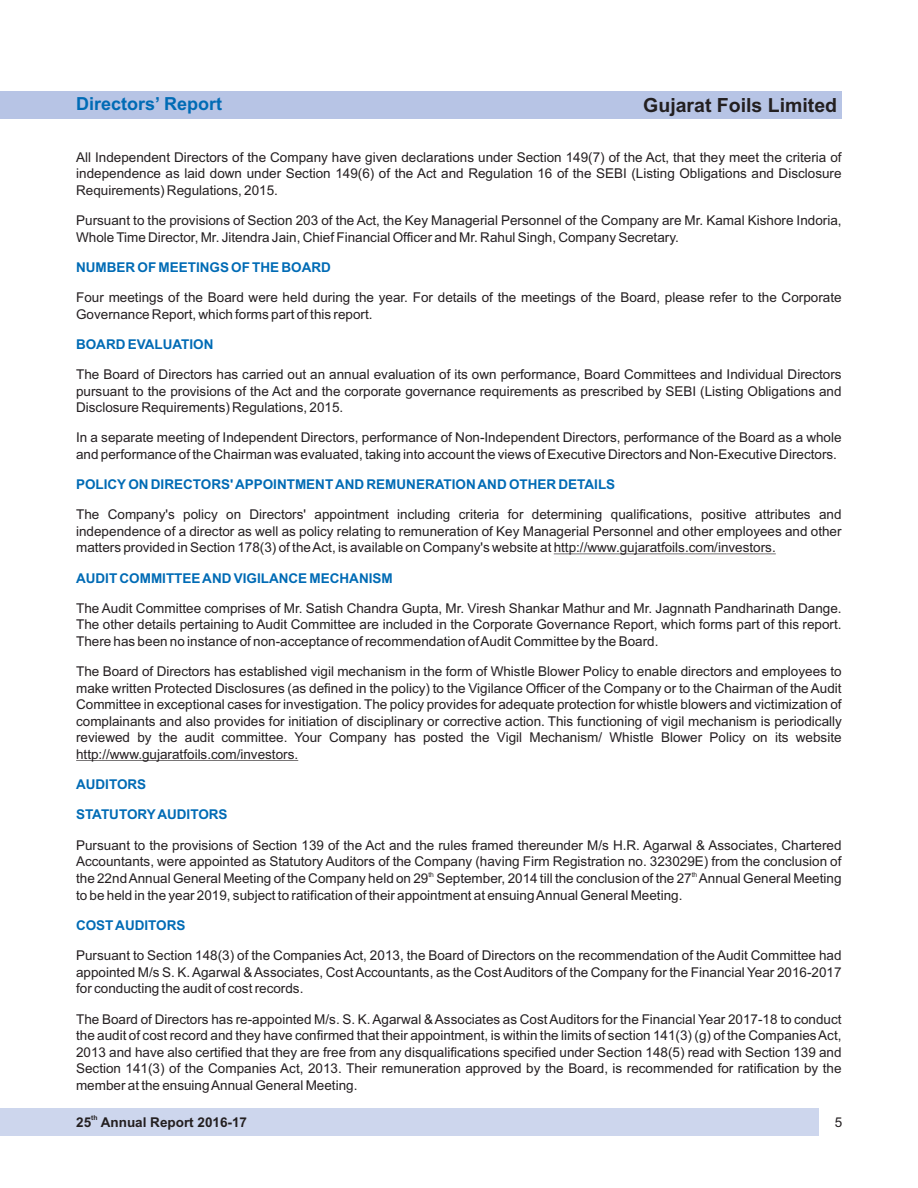
<style>
.page{position:relative;width:918px;height:1188px;background:#fff}
.page>*{position:absolute;margin:0;border:0;box-sizing:border-box;transform-origin:0 0}
.t1{font:700 19.5px "Arial";color:#231f20}
.t2{font:700 18px "Arial";color:#006bb5}
.t3{font:13.5px/16.6px "Arial";color:#241f21;text-align:justify}
.t4{font:700 13.5px "Arial";color:#006bb5}
.t5{font:700 13.5px "Arial";color:#231f20}
.t6{font:13.5px "Arial";color:#231f20}
.t7{font:6.75px "Arial";color:#241f21}
.t8{font:700 6.75px "Arial";color:#231f20}
</style>
<div class="page">
<div style="left:0;top:91px;width:842px;height:28px;background:#b7c4e5"></div>
<hr style="left:554px;top:554px;width:222px;height:1px;background:#241f21">
<hr style="left:76px;top:760px;width:222px;height:1px;background:#241f21">
<div style="left:0;top:1109px;width:819px;height:27px;background:#cdd6ed"></div>
<h2 class="t2" style="left:76px;top:97px;width:148px">Directors’ Report</h2>
<h1 class="t1" style="left:643px;top:98px;width:195px">Gujarat Foils Limited</h1>
<p class="t3" style="left:76px;top:150px;width:767px">All Independent Directors of the Company have given declarations under Section 149(7) of the Act, that they meet the criteria of independence as laid down under Section 149(6) of the Act and Regulation 16 of the SEBI (Listing Obligations and Disclosure Requirements) Regulations, 2015.</p>
<p class="t3" style="left:76px;top:213px;width:767px">Pursuant to the provisions of Section 203 of the Act, the Key Managerial Personnel of the Company are Mr. Kamal Kishore Indoria,<br>Whole Time Director, Mr. Jitendra Jain, Chief Financial Officer and Mr. Rahul Singh, Company Secretary.</p>
<p class="t4" style="left:76px;top:262px;width:256px">NUMBER OF MEETINGS OF THE BOARD</p>
<p class="t3" style="left:76px;top:290px;width:767px">Four meetings of the Board were held during the year. For details of the meetings of the Board, please refer to the Corporate<br>Governance Report, which forms part of this report.</p>
<p class="t4" style="left:76px;top:339px;width:139px">BOARD EVALUATION</p>
<p class="t3" style="left:76px;top:367px;width:767px">The Board of Directors has carried out an annual evaluation of its own performance, Board Committees and Individual Directors pursuant to the provisions of the Act and the corporate governance requirements as prescribed by SEBI (Listing Obligations and Disclosure Requirements) Regulations, 2015.</p>
<p class="t3" style="left:76px;top:430px;width:767px">In a separate meeting of Independent Directors, performance of Non-Independent Directors, performance of the Board as a whole and performance of the Chairman was evaluated, taking into account the views of Executive Directors and Non-Executive Directors.</p>
<p class="t4" style="left:76px;top:479px;width:541px">POLICY ON DIRECTORS' APPOINTMENT AND REMUNERATION AND OTHER DETAILS</p>
<p class="t3" style="left:76px;top:507px;width:767px">The Company's policy on Directors' appointment including criteria for determining qualifications, positive attributes and independence of a director as well as policy relating to remuneration of Key Managerial Personnel and other employees and other matters provided in Section 178(3) of the Act, is available on Company's website at http://www.gujaratfoils.com/investors.</p>
<p class="t4" style="left:76px;top:573px;width:318px">AUDIT COMMITTEE AND VIGILANCE MECHANISM</p>
<p class="t3" style="left:76px;top:601px;width:767px">The Audit Committee comprises of Mr. Satish Chandra Gupta, Mr. Viresh Shankar Mathur and Mr. Jagnnath Pandharinath Dange.<br>The other details pertaining to Audit Committee are included in the Corporate Governance Report, which forms part of this report.<br>There has been no instance of non-acceptance of recommendation of Audit Committee by the Board.</p>
<p class="t3" style="left:76px;top:664px;width:767px">The Board of Directors has established vigil mechanism in the form of Whistle Blower Policy to enable directors and employees to make written Protected Disclosures (as defined in the policy) to the Vigilance Officer of the Company or to the Chairman of the Audit Committee in exceptional cases for investigation. The policy provides for adequate protection for whistle blowers and victimization of complainants and also provides for initiation of disciplinary or corrective action. This functioning of vigil mechanism is periodically reviewed by the audit committee. Your Company has posted the Vigil Mechanism/ Whistle Blower Policy on its website http://www.gujaratfoils.com/investors.</p>
<p class="t4" style="left:76px;top:779px;width:72px">AUDITORS</p>
<p class="t4" style="left:76px;top:810px;width:153px">STATUTORY AUDITORS</p>
<p class="t3" style="left:76px;top:838px;width:767px">Pursuant to the provisions of Section 139 of the Act and the rules framed thereunder M/s H.R. Agarwal &amp; Associates, Chartered<br>Accountants, were appointed as Statutory Auditors of the Company (having Firm Registration no. 323029E) from the conclusion of</p>
<p class="t7" style="left:428px;top:872px;width:7px">th</p>
<p class="t7" style="left:692px;top:872px;width:7px">th</p>
<p class="t3" style="left:76px;top:872px;width:767px">the 22nd Annual General Meeting of the Company held on 29 September, 2014 till the conclusion of the 27 Annual General Meeting to be held in the year 2019, subject to ratification of their appointment at ensuing Annual General Meeting.</p>
<p class="t4" style="left:76px;top:920px;width:111px">COST AUDITORS</p>
<p class="t3" style="left:76px;top:948px;width:767px">Pursuant to Section 148(3) of the Companies Act, 2013, the Board of Directors on the recommendation of the Audit Committee had appointed M/s S. K. Agarwal &amp; Associates, Cost Accountants, as the Cost Auditors of the Company for the Financial Year 2016-2017 for conducting the audit of cost records.</p>
<p class="t3" style="left:76px;top:1012px;width:767px">The Board of Directors has re-appointed M/s. S. K. Agarwal &amp; Associates as Cost Auditors for the Financial Year 2017-18 to conduct the audit of cost record and they have confirmed that their appointment, is within the limits of section 141(3) (g) of the Companies Act, 2013 and have also certified that they are free from any disqualifications specified under Section 148(5) read with Section 139 and Section 141(3) of the Companies Act, 2013. Their remuneration approved by the Board, is recommended for ratification by the member at the ensuing Annual General Meeting.</p>
<p class="t8" style="left:91px;top:1115px;width:8px">th</p>
<p class="t5" style="left:76px;top:1117px;width:172px">25 Annual Report 2016-17</p>
<p class="t6" style="left:835px;top:1117px;width:9px">5</p>
</div>
